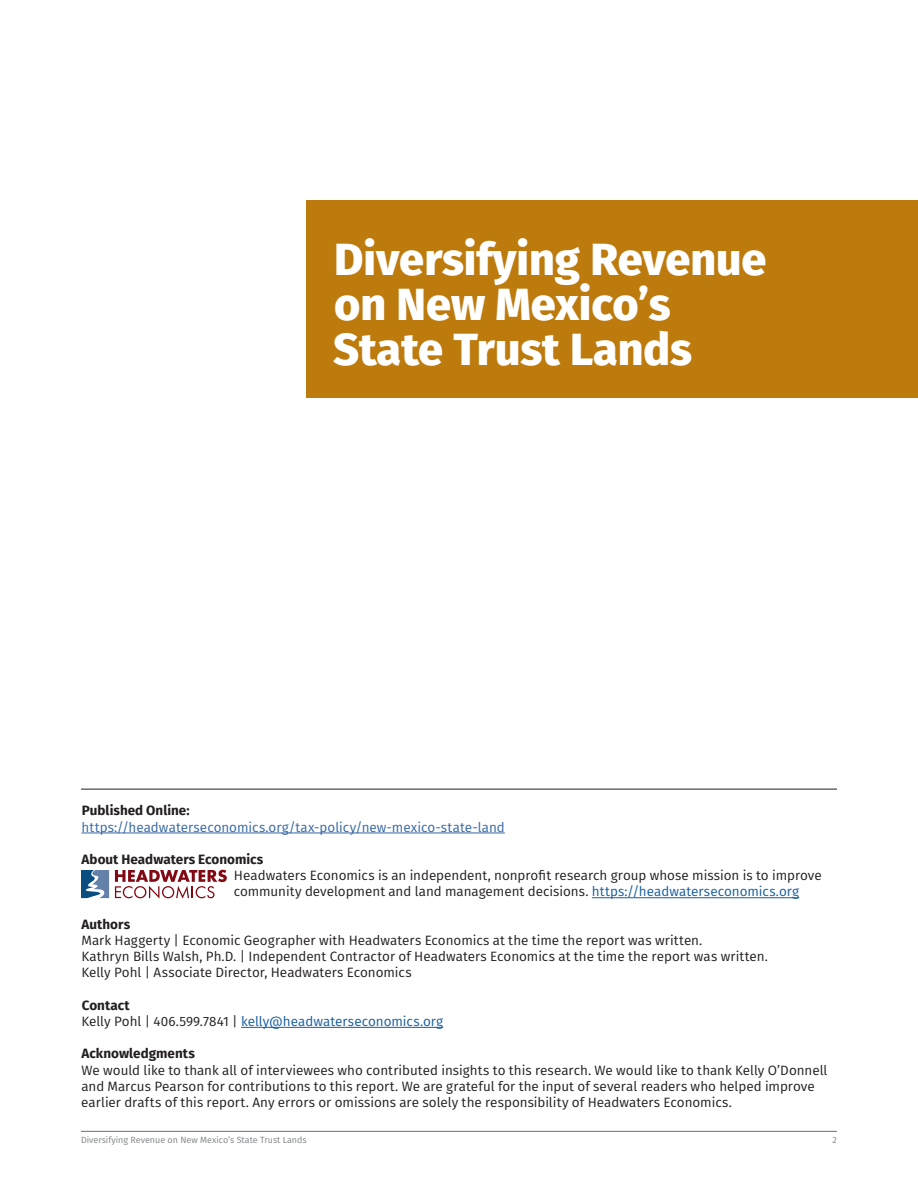
<style>
.page{position:relative;width:918px;height:1188px;background:#fff}
.page>*{position:absolute;margin:0;border:0;box-sizing:border-box;transform-origin:0 0}
.t1{font:800 45px/45px "Fira Sans";color:#fff}
.t2{font:13.5px/16.2px "Fira Sans";color:#231f20}
.t3{font:700 13.5px "Fira Sans";color:#231f20}
.t4{font:13.5px "Fira Sans";color:#3667a4}
.t5{font:13.5px "Fira Sans";color:#175d9e}
.t6{font:9px "Fira Sans";color:#808285}
.s1{color:#175d9e}
.s2{color:#231f20}
</style>
<div class="page">
<hr style="left:81px;top:1131px;width:756px;height:1px;background:#6c6d70">
<hr style="left:82px;top:833px;width:423px;height:1px;background:#3667a4">
<hr style="left:592px;top:897px;width:207px;height:1px;background:#175d9e">
<hr style="left:241px;top:1027px;width:202px;height:1px;background:#175d9e">
<svg style="left:115px;top:870px;width:112px;height:29px"></svg>
<svg style="left:81px;top:870px;width:28px;height:28px"></svg>
<hr style="left:81px;top:789px;width:756px;height:1px;background:#231f20">
<div style="left:306px;top:200px;width:612px;height:198px;background:#bd7b0e"></div>
<p class="t1" style="left:333px;top:233px;width:435px">Diversifying Revenue on New Mexico’s<br>State Trust Lands</p>
<p class="t3" style="left:82px;top:799px;width:109px">Published Online:</p>
<p class="t4" style="left:82px;top:817px;width:425px">https://headwaterseconomics.org/tax-policy/new-mexico-state-land</p>
<p class="t3" style="left:82px;top:848px;width:183px">About Headwaters Economics</p>
<p class="t2" style="left:234px;top:867px;width:590px">Headwaters Economics is an independent, nonprofit research group whose mission is to improve community development and land management decisions. <span class="s1">https://headwaterseconomics.org</span></p>
<p class="t3" style="left:82px;top:913px;width:50px">Authors</p>
<p class="t2" style="left:82px;top:932px;width:622px">Mark Haggerty | Economic Geographer with Headwaters Economics at the time the report was written.</p>
<p class="t2" style="left:81px;top:948px;width:688px">Kathryn Bills Walsh, Ph.D. | Independent Contractor of Headwaters Economics at the time the report was written.</p>
<p class="t2" style="left:81px;top:964px;width:332px">Kelly Pohl | Associate Director, Headwaters Economics</p>
<p class="t3" style="left:82px;top:994px;width:50px">Contact</p>
<p class="t5" style="left:81px;top:1011px;width:363px"><span class="s2">Kelly Pohl | 406.599.7841 |</span> kelly@headwaterseconomics.org</p>
<p class="t3" style="left:82px;top:1042px;width:115px">Acknowledgments</p>
<p class="t2" style="left:81px;top:1061px;width:748px">We would like to thank all of interviewees who contributed insights to this research. We would like to thank Kelly O’Donnell and Marcus Pearson for contributions to this report. We are grateful for the input of several readers who helped improve earlier drafts of this report. Any errors or omissions are solely the responsibility of Headwaters Economics.</p>
<p class="t6" style="left:81px;top:1133px;width:227px">Diversifying Revenue on New Mexico’s State Trust Lands</p>
<p class="t6" style="left:833px;top:1133px;width:6px">2</p>
</div>
